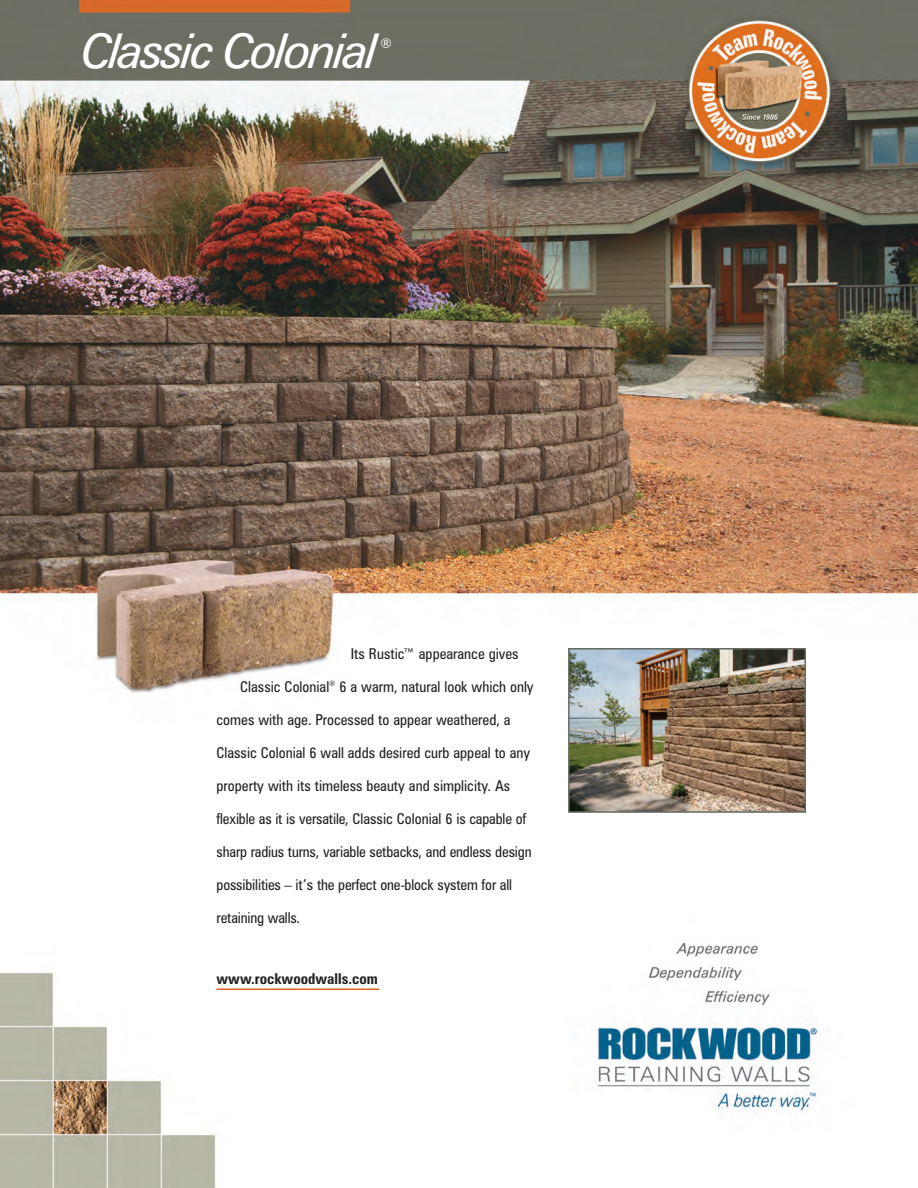
<style>
.page{position:relative;width:918px;height:1188px;background:#fff}
.page>*{position:absolute;margin:0;border:0;box-sizing:border-box;transform-origin:0 0}
.t1{font:italic 48px "Zurich BT";letter-spacing:-.07em;color:#fff}
.t2{font:condensed 15px/33px "Zurich BT";color:#231f20}
.t3{font:700 condensed 15px "Zurich BT";color:#231f20}
.t4{font:italic 13.5px "Zurich BT";color:#fff}
</style>
<div class="page">
<img style="left:0;top:0;width:918px;height:1188px">
<hr style="left:217px;top:988px;width:162px;height:2px;background:#e1601e">
<img style="left:571px;top:651px;width:232px;height:159px">
<div style="left:568px;top:648px;width:238px;height:165px;border:2px solid #666b65"></div>
<h1 class="t1" style="left:81px;top:32px;width:299px">Classic Colonial</h1>
<p class="t4" style="left:380px;top:38px;width:13px">®</p>
<p class="t2" style="left:240px;top:638px;width:295px;text-indent:111px">Its Rustic™ appearance gives<br>Classic Colonial<sup>®</sup> 6 a warm, natural look which only</p>
<p class="t2" style="left:217px;top:704px;width:296px">comes with age. Processed to appear weathered, a</p>
<p class="t2" style="left:217px;top:737px;width:315px">Classic Colonial 6 wall adds desired curb appeal to any</p>
<p class="t2" style="left:217px;top:770px;width:295px">property with its timeless beauty and simplicity. As</p>
<p class="t2" style="left:217px;top:803px;width:311px">flexible as it is versatile, Classic Colonial 6 is capable of</p>
<p class="t2" style="left:217px;top:836px;width:317px">sharp radius turns, variable setbacks, and endless design</p>
<p class="t2" style="left:217px;top:869px;width:297px">possibilities – it’s the perfect one-block system for all</p>
<p class="t2" style="left:217px;top:902px;width:85px">retaining walls.</p>
<p class="t3" style="left:217px;top:973px;width:163px">www.rockwoodwalls.com</p>
</div>
